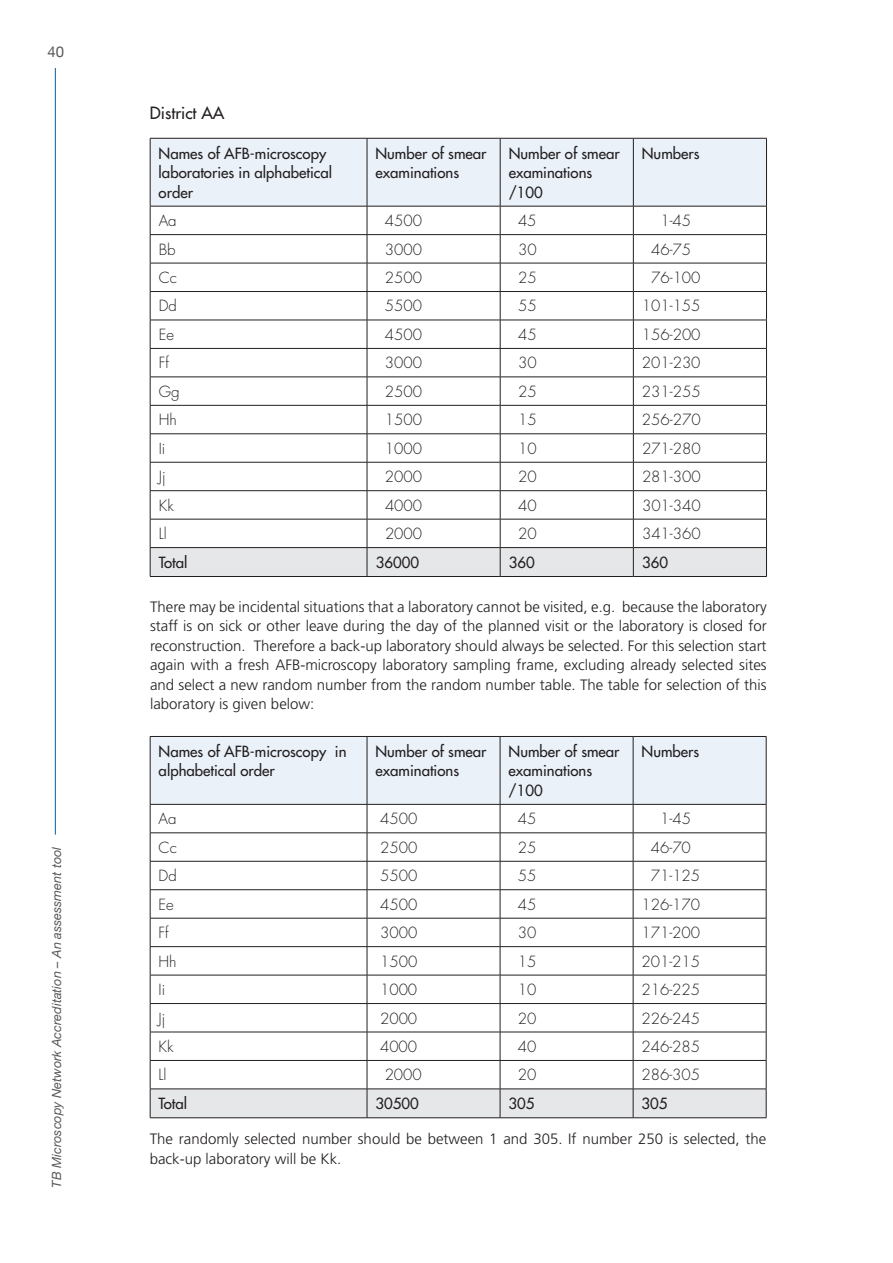
<style>
.page{position:relative;width:893px;height:1263px;background:#fff}
.page>*{position:absolute;margin:0;border:0;box-sizing:border-box;transform-origin:0 0}
.t1{font:16.5px "Futura";color:#231f20}
.t2{font:300 15px/19.5px "Frutiger";color:#231f20;text-align:justify}
.t3{font:300 15px "Futura";color:#231f20}
.t4{font:15px/19.5px "Futura";color:#231f20}
.t5{font:15px "Helvetica Neue";color:#57585a}
.t6{font:italic 12.75px "Helvetica Neue";letter-spacing:-.005em;color:#57585a}
</style>
<div class="page">
<hr style="left:55px;top:68px;width:1px;height:766px;background:#015ca3">
<svg style="left:150px;top:138px;width:617px;height:438px"></svg>
<hr style="left:150px;top:576px;width:217px;height:1px;background:#231f20">
<hr style="left:367px;top:576px;width:133px;height:1px;background:#231f20">
<hr style="left:500px;top:576px;width:133px;height:1px;background:#231f20">
<hr style="left:633px;top:576px;width:134px;height:1px;background:#231f20">
<svg style="left:150px;top:736px;width:617px;height:382px"></svg>
<hr style="left:150px;top:1117px;width:217px;height:1px;background:#231f20">
<hr style="left:367px;top:1117px;width:133px;height:1px;background:#231f20">
<hr style="left:500px;top:1117px;width:133px;height:1px;background:#231f20">
<hr style="left:633px;top:1117px;width:133px;height:1px;background:#231f20">
<p class="t5" style="left:47px;top:43px;width:18px">40</p>
<p class="t6" style="left:49px;top:1187px;width:342px;rotate:-90deg">TB Microscopy Network Accreditation – An assessment tool</p>
<p class="t1" style="left:150px;top:102px;width:76px">District AA</p>
<p class="t4" style="left:159px;top:143px;width:175px">Names of AFB-microscopy laboratories in alphabetical order</p>
<p class="t4" style="left:376px;top:143px;width:112px">Number of smear examinations</p>
<p class="t4" style="left:509px;top:143px;width:112px">Number of smear examinations /100</p>
<p class="t4" style="left:642px;top:143px;width:59px">Numbers</p>
<p class="t3" style="left:159px;top:212px;width:20px">Aa</p>
<p class="t3" style="left:385px;top:212px;width:39px">4500</p>
<p class="t3" style="left:518px;top:212px;width:20px">45</p>
<p class="t3" style="left:660px;top:212px;width:32px">1-45</p>
<p class="t3" style="left:159px;top:240px;width:18px">Bb</p>
<p class="t3" style="left:385px;top:240px;width:39px">3000</p>
<p class="t3" style="left:518px;top:240px;width:20px">30</p>
<p class="t3" style="left:651px;top:240px;width:42px">46-75</p>
<p class="t3" style="left:159px;top:268px;width:20px">Cc</p>
<p class="t3" style="left:385px;top:268px;width:39px">2500</p>
<p class="t3" style="left:518px;top:268px;width:20px">25</p>
<p class="t3" style="left:651px;top:268px;width:51px">76-100</p>
<p class="t3" style="left:159px;top:297px;width:20px">Dd</p>
<p class="t3" style="left:385px;top:297px;width:39px">5500</p>
<p class="t3" style="left:518px;top:297px;width:20px">55</p>
<p class="t3" style="left:642px;top:297px;width:60px">101-155</p>
<p class="t3" style="left:159px;top:325px;width:17px">Ee</p>
<p class="t3" style="left:385px;top:325px;width:39px">4500</p>
<p class="t3" style="left:518px;top:325px;width:20px">45</p>
<p class="t3" style="left:642px;top:325px;width:60px">156-200</p>
<p class="t3" style="left:159px;top:354px;width:12px">Ff</p>
<p class="t3" style="left:385px;top:354px;width:39px">3000</p>
<p class="t3" style="left:518px;top:354px;width:20px">30</p>
<p class="t3" style="left:642px;top:354px;width:60px">201-230</p>
<p class="t3" style="left:159px;top:382px;width:22px">Gg</p>
<p class="t3" style="left:385px;top:382px;width:39px">2500</p>
<p class="t3" style="left:518px;top:382px;width:20px">25</p>
<p class="t3" style="left:642px;top:382px;width:60px">231-255</p>
<p class="t3" style="left:159px;top:411px;width:20px">Hh</p>
<p class="t3" style="left:385px;top:411px;width:39px">1500</p>
<p class="t3" style="left:518px;top:411px;width:20px">15</p>
<p class="t3" style="left:642px;top:411px;width:60px">256-270</p>
<p class="t3" style="left:159px;top:439px;width:8px">Ii</p>
<p class="t3" style="left:385px;top:439px;width:39px">1000</p>
<p class="t3" style="left:518px;top:439px;width:20px">10</p>
<p class="t3" style="left:642px;top:439px;width:60px">271-280</p>
<p class="t3" style="left:159px;top:468px;width:8px">Jj</p>
<p class="t3" style="left:385px;top:468px;width:39px">2000</p>
<p class="t3" style="left:518px;top:468px;width:20px">20</p>
<p class="t3" style="left:642px;top:468px;width:60px">281-300</p>
<p class="t3" style="left:159px;top:496px;width:16px">Kk</p>
<p class="t3" style="left:385px;top:496px;width:39px">4000</p>
<p class="t3" style="left:518px;top:496px;width:20px">40</p>
<p class="t3" style="left:642px;top:496px;width:60px">301-340</p>
<p class="t3" style="left:159px;top:525px;width:9px">Ll</p>
<p class="t3" style="left:385px;top:525px;width:39px">2000</p>
<p class="t3" style="left:518px;top:525px;width:20px">20</p>
<p class="t3" style="left:642px;top:525px;width:60px">341-360</p>
<p class="t4" style="left:159px;top:553px;width:30px">Total</p>
<p class="t4" style="left:376px;top:553px;width:45px">36000</p>
<p class="t4" style="left:509px;top:553px;width:28px">360</p>
<p class="t4" style="left:642px;top:553px;width:28px">360</p>
<p class="t2" style="left:150px;top:597px;width:618px">There may be incidental situations that a laboratory cannot be visited, e.g. because the laboratory staff is on sick or other leave during the day of the planned visit or the laboratory is closed for reconstruction. Therefore a back-up laboratory should always be selected. For this selection start again with a fresh AFB-microscopy laboratory sampling frame, excluding already selected sites and select a new random number from the random number table. The table for selection of this laboratory is given below:</p>
<p class="t4" style="left:159px;top:741px;width:189px">Names of AFB-microscopy in alphabetical order</p>
<p class="t4" style="left:376px;top:741px;width:112px">Number of smear examinations</p>
<p class="t4" style="left:509px;top:741px;width:112px">Number of smear examinations /100</p>
<p class="t4" style="left:642px;top:741px;width:59px">Numbers</p>
<p class="t3" style="left:159px;top:810px;width:20px">Aa</p>
<p class="t3" style="left:380px;top:810px;width:39px">4500</p>
<p class="t3" style="left:518px;top:810px;width:20px">45</p>
<p class="t3" style="left:660px;top:810px;width:32px">1-45</p>
<p class="t3" style="left:159px;top:838px;width:20px">Cc</p>
<p class="t3" style="left:380px;top:838px;width:39px">2500</p>
<p class="t3" style="left:518px;top:838px;width:20px">25</p>
<p class="t3" style="left:651px;top:838px;width:42px">46-70</p>
<p class="t3" style="left:159px;top:867px;width:20px">Dd</p>
<p class="t3" style="left:380px;top:867px;width:39px">5500</p>
<p class="t3" style="left:518px;top:867px;width:20px">55</p>
<p class="t3" style="left:651px;top:867px;width:51px">71-125</p>
<p class="t3" style="left:159px;top:895px;width:17px">Ee</p>
<p class="t3" style="left:380px;top:895px;width:39px">4500</p>
<p class="t3" style="left:518px;top:895px;width:20px">45</p>
<p class="t3" style="left:642px;top:895px;width:60px">126-170</p>
<p class="t3" style="left:159px;top:923px;width:12px">Ff</p>
<p class="t3" style="left:380px;top:923px;width:39px">3000</p>
<p class="t3" style="left:518px;top:923px;width:20px">30</p>
<p class="t3" style="left:642px;top:923px;width:60px">171-200</p>
<p class="t3" style="left:159px;top:952px;width:20px">Hh</p>
<p class="t3" style="left:380px;top:952px;width:39px">1500</p>
<p class="t3" style="left:518px;top:952px;width:20px">15</p>
<p class="t3" style="left:641px;top:952px;width:60px">201-215</p>
<p class="t3" style="left:159px;top:980px;width:8px">Ii</p>
<p class="t3" style="left:380px;top:980px;width:39px">1000</p>
<p class="t3" style="left:518px;top:980px;width:20px">10</p>
<p class="t3" style="left:641px;top:980px;width:60px">216-225</p>
<p class="t3" style="left:159px;top:1009px;width:8px">Jj</p>
<p class="t3" style="left:380px;top:1009px;width:39px">2000</p>
<p class="t3" style="left:518px;top:1009px;width:20px">20</p>
<p class="t3" style="left:641px;top:1009px;width:60px">226-245</p>
<p class="t3" style="left:159px;top:1037px;width:16px">Kk</p>
<p class="t3" style="left:380px;top:1037px;width:39px">4000</p>
<p class="t3" style="left:518px;top:1037px;width:20px">40</p>
<p class="t3" style="left:641px;top:1037px;width:60px">246-285</p>
<p class="t3" style="left:159px;top:1066px;width:9px">Ll</p>
<p class="t3" style="left:385px;top:1066px;width:39px">2000</p>
<p class="t3" style="left:518px;top:1066px;width:20px">20</p>
<p class="t3" style="left:641px;top:1066px;width:60px">286-305</p>
<p class="t4" style="left:158px;top:1094px;width:30px">Total</p>
<p class="t4" style="left:375px;top:1094px;width:45px">30500</p>
<p class="t4" style="left:508px;top:1094px;width:28px">305</p>
<p class="t4" style="left:641px;top:1094px;width:28px">305</p>
<p class="t2" style="left:150px;top:1129px;width:618px">The randomly selected number should be between 1 and 305. If number 250 is selected, the back-up laboratory will be Kk.</p>
</div>
